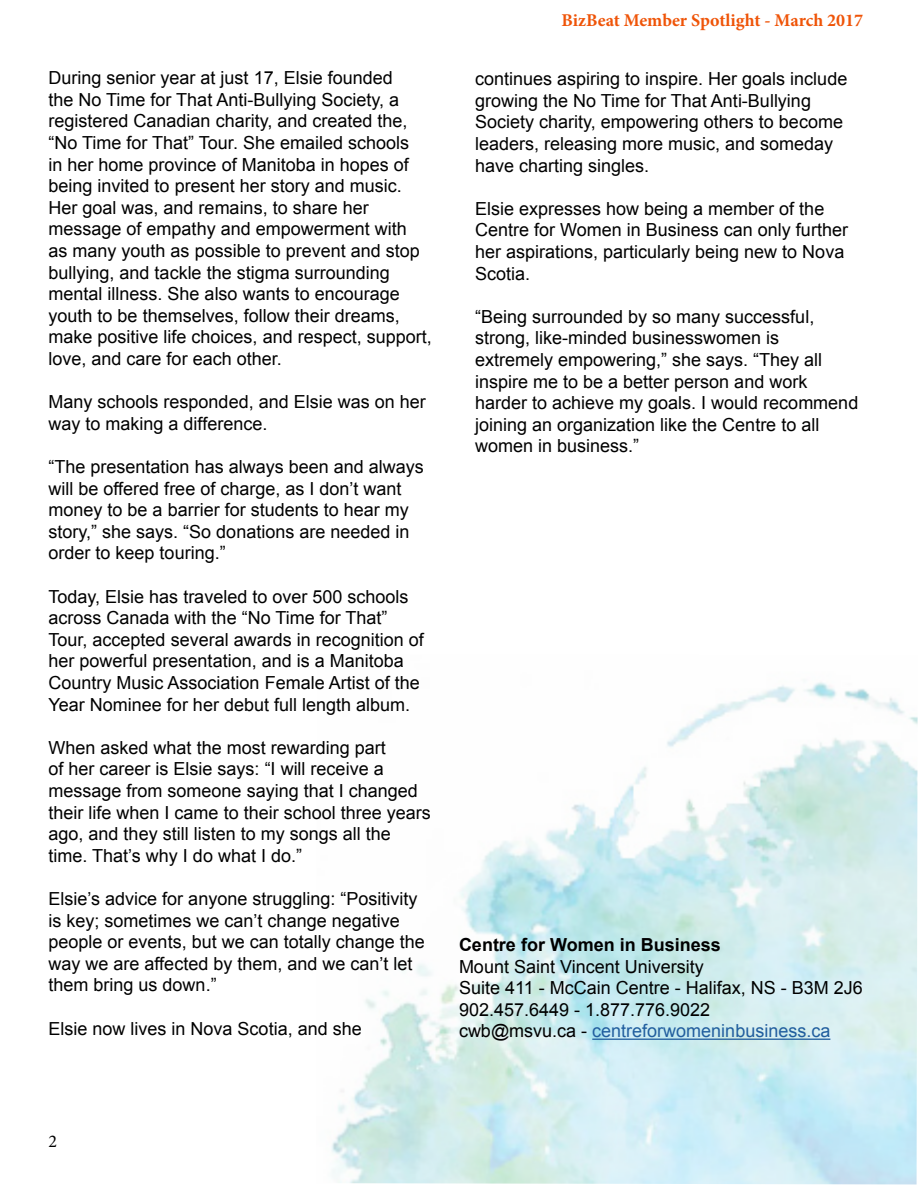
<style>
.page{position:relative;width:918px;height:1188px;background:#fff}
.page>*{position:absolute;margin:0;border:0;box-sizing:border-box;transform-origin:0 0}
.t1{font:18px/21.6px "Arial";color:#000}
.t2{font:700 18px "Minion Pro";color:#ef5408}
.t3{font:700 18px "Arial";color:#000}
.t4{font:18px "Minion Pro";color:#000}
.s1{color:#215e9e}
</style>
<div class="page">
<img style="left:331px;top:682px;width:587px;height:502px">
<hr style="left:592px;top:1039px;width:238px;height:1px;background:#215e9e">
<p class="t1" style="left:49px;top:67px;width:385px">During senior year at just 17, Elsie founded<br>the No Time for That Anti-Bullying Society, a registered Canadian charity, and created the, “No Time for That” Tour. She emailed schools<br>in her home province of Manitoba in hopes of being invited to present her story and music.<br>Her goal was, and remains, to share her message of empathy and empowerment with<br>as many youth as possible to prevent and stop bullying, and tackle the stigma surrounding mental illness. She also wants to encourage youth to be themselves, follow their dreams, make positive life choices, and respect, support, love, and care for each other.</p>
<p class="t1" style="left:49px;top:391px;width:379px">Many schools responded, and Elsie was on her way to making a difference.</p>
<p class="t1" style="left:49px;top:456px;width:377px">“The presentation has always been and always will be offered free of charge, as I don’t want money to be a barrier for students to hear my story,” she says. “So donations are needed in order to keep touring.”</p>
<p class="t1" style="left:49px;top:586px;width:377px">Today, Elsie has traveled to over 500 schools across Canada with the “No Time for That” Tour, accepted several awards in recognition of her powerful presentation, and is a Manitoba Country Music Association Female Artist of the Year Nominee for her debut full length album.</p>
<p class="t1" style="left:49px;top:737px;width:384px">When asked what the most rewarding part<br>of her career is Elsie says: “I will receive a message from someone saying that I changed their life when I came to their school three years ago, and they still listen to my songs all the time. That’s why I do what I do.”</p>
<p class="t1" style="left:49px;top:888px;width:378px">Elsie’s advice for anyone struggling: “Positivity is key; sometimes we can’t change negative people or events, but we can totally change the way we are affected by them, and we can’t let them bring us down.”</p>
<p class="t1" style="left:49px;top:1018px;width:315px">Elsie now lives in Nova Scotia, and she</p>
<p class="t2" style="left:562px;top:7px;width:303px">BizBeat Member Spotlight - March 2017</p>
<p class="t1" style="left:475px;top:68px;width:374px">continues aspiring to inspire. Her goals include growing the No Time for That Anti-Bullying Society charity, empowering others to become leaders, releasing more music, and someday have charting singles.</p>
<p class="t1" style="left:475px;top:198px;width:374px">Elsie expresses how being a member of the Centre for Women in Business can only further her aspirations, particularly being new to Nova Scotia.</p>
<p class="t1" style="left:475px;top:306px;width:385px">“Being surrounded by so many successful, strong, like-minded businesswomen is extremely empowering,” she says. “They all inspire me to be a better person and work harder to achieve my goals. I would recommend joining an organization like the Centre to all women in business.”</p>
<p class="t3" style="left:459px;top:933px;width:263px">Centre for Women in Business</p>
<p class="t1" style="left:459px;top:956px;width:405px">Mount Saint Vincent University<br>Suite 411 - McCain Centre - Halifax, NS - B3M 2J6<br>902.457.6449 - 1.877.776.9022<br>cwb@msvu.ca - <span class="s1">centreforwomeninbusiness.ca</span></p>
<p class="t4" style="left:49px;top:1129px;width:10px">2</p>
</div>
